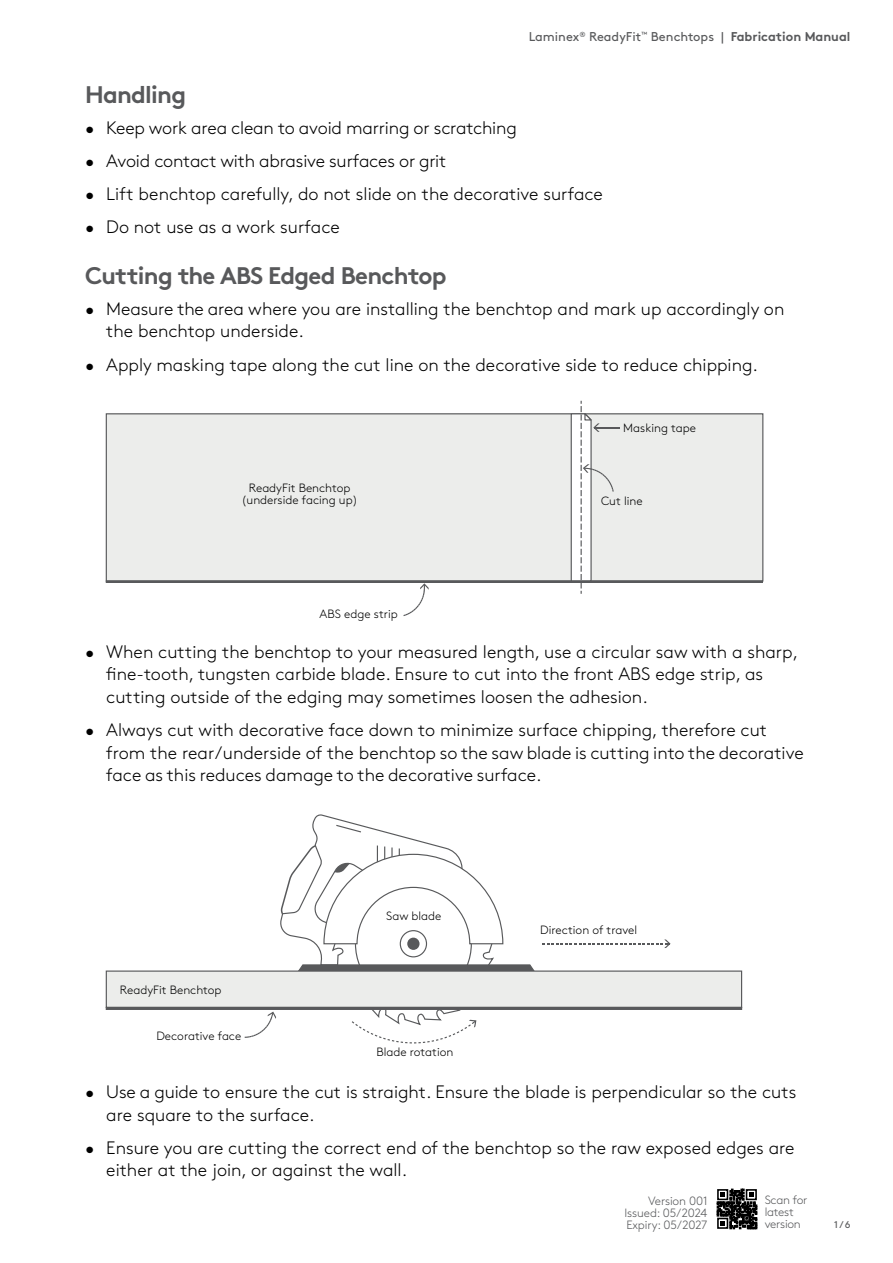
<style>
.page{position:relative;width:893px;height:1263px;background:#fff}
.page>*{position:absolute;margin:0;border:0;box-sizing:border-box;transform-origin:0 0}
.H--Subheading--A{font:700 24px "Brown Std";letter-spacing:-.03em;color:#58595b}
.t1{font:300 18px/22.5px "Brown Std";color:#000}
.t2{font:12.75px "Brown Std";color:#58595b}
.t3{font:300 12px/12.8px "Brown Std";color:#000;text-align:center}
.t4{font:300 12px/12px "Brown Std";letter-spacing:-.015em;color:#58595b}
.t5{font:9.75px "Brown Std";color:#58595b}
.s1{font-weight:700}
</style>
<div class="page">
<svg style="left:717px;top:1189px;width:40px;height:40px;background:#3a3a3a"></svg>
<div style="left:106px;top:414px;width:657px;height:167px;background:#ecedeb"></div>
<svg style="left:403px;top:583px;width:26px;height:33px"></svg>
<svg style="left:570px;top:401px;width:49px;height:193px"></svg>
<div style="left:106px;top:580px;width:657px;height:3px;border:1px solid #58595b"></div>
<div style="left:106px;top:971px;width:636px;height:36px;background:#ecedeb"></div>
<div style="left:106px;top:970px;width:636px;height:38px;border:1px solid #58595b"></div>
<div style="left:106px;top:1007px;width:636px;height:3px;border:1px solid #58595b"></div>
<svg style="left:542px;top:939px;width:129px;height:9px"></svg>
<svg style="left:245px;top:814px;width:291px;height:229px"></svg>
<p class="t2" style="left:529px;top:30px;width:323px">Laminex<sup>®</sup> ReadyFit<sup>™</sup> Benchtops | <span class="s1">Fabrication Manual</span></p>
<p class="H--Subheading--A" style="left:85px;top:80px;width:103px">Handling</p>
<p class="t1" style="left:85px;top:117px;width:433px">• Keep work area clean to avoid marring or scratching</p>
<p class="t1" style="left:85px;top:150px;width:363px">• Avoid contact with abrasive surfaces or grit</p>
<p class="t1" style="left:85px;top:183px;width:519px">• Lift benchtop carefully, do not slide on the decorative surface</p>
<p class="t1" style="left:85px;top:216px;width:256px">• Do not use as a work surface</p>
<p class="H--Subheading--A" style="left:85px;top:261px;width:363px">Cutting the ABS Edged Benchtop</p>
<p class="t1" style="left:106px;top:298px;width:680px;text-indent:-21px">• Measure the area where you are installing the benchtop and mark up accordingly on the benchtop underside.</p>
<p class="t1" style="left:85px;top:353px;width:674px">• Apply masking tape along the cut line on the decorative side to reduce chipping.</p>
<p class="t3" style="left:241px;top:481px;width:118px">ReadyFit Benchtop (underside facing up)</p>
<p class="t3" style="left:623px;top:421px;width:74px">Masking tape</p>
<p class="t3" style="left:601px;top:495px;width:43px">Cut line</p>
<p class="t3" style="left:320px;top:608px;width:80px">ABS edge strip</p>
<p class="t1" style="left:106px;top:641px;width:693px;text-indent:-21px">• When cutting the benchtop to your measured length, use a circular saw with a sharp, fine-tooth, tungsten carbide blade. Ensure to cut into the front ABS edge strip, as cutting outside of the edging may sometimes loosen the adhesion.</p>
<p class="t1" style="left:106px;top:719px;width:699px;text-indent:-21px">• Always cut with decorative face down to minimize surface chipping, therefore cut from the rear/underside of the benchtop so the saw blade is cutting into the decorative face as this reduces damage to the decorative surface.</p>
<p class="t3" style="left:120px;top:983px;width:103px">ReadyFit Benchtop</p>
<p class="t3" style="left:156px;top:1030px;width:86px">Decorative face</p>
<p class="t3" style="left:386px;top:909px;width:57px">Saw blade</p>
<p class="t3" style="left:376px;top:1046px;width:78px">Blade rotation</p>
<p class="t3" style="left:540px;top:924px;width:98px">Direction of travel</p>
<p class="t1" style="left:106px;top:1081px;width:692px;text-indent:-21px">• Use a guide to ensure the cut is straight. Ensure the blade is perpendicular so the cuts are square to the surface.</p>
<p class="t1" style="left:106px;top:1137px;width:690px;text-indent:-21px">• Ensure you are cutting the correct end of the benchtop so the raw exposed edges are either at the join, or against the wall.</p>
<p class="t4" style="left:624px;top:1195px;width:85px;text-align:justify;text-indent:24px">Version 001<br>Issued: 05/2024<br>Expiry: 05/2027</p>
<p class="t4" style="left:765px;top:1194px;width:44px">Scan for latest version</p>
<p class="t5" style="left:834px;top:1219px;width:18px">1 / 6</p>
</div>
